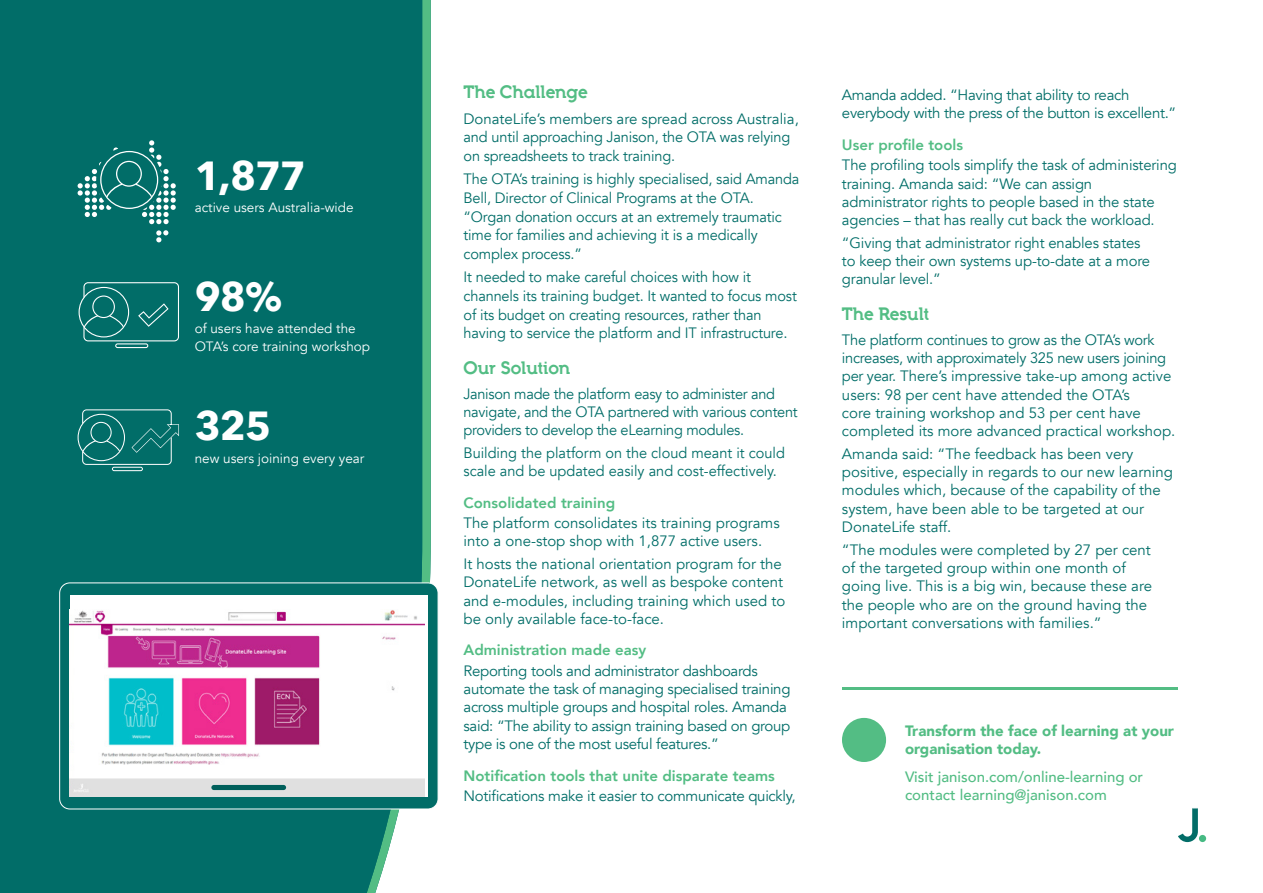
<style>
.page{position:relative;width:1263px;height:893px;background:#fff}
.page>*{position:absolute;margin:0;border:0;box-sizing:border-box;transform-origin:0 0}
.t1{font:700 40.5px "Avenir Next";letter-spacing:-.025em;color:#fff}
.t2{font:700 18px "Full Neue LC90";color:#53bd84}
.t3{font:15px/18.3px "Avenir";letter-spacing:-.01em;color:#016d68}
.t4{font:800 15px "Avenir";color:#53bd84}
.t5{font:500 15px/18.8px "Avenir";color:#53bd84}
.t6{font:900 15px/18.8px "Avenir";color:#53bd84}
.t7{font:13.5px/18px "Avenir";color:#fff}
</style>
<div class="page">
<div style="left:0;top:0;width:422px;height:893px;background:#016d68"></div>
<hr style="left:842px;top:687px;width:336px;height:3px;background:#53bd84">
<div style="left:842px;top:718px;width:44px;height:44px;background:#53bd84;border-radius:50%"></div>
<div style="left:1199px;top:835px;width:7px;height:7px;background:#46ba83;border-radius:50%"></div>
<svg style="left:1178px;top:808px;width:20px;height:34px"></svg>
<svg style="left:79px;top:282px;width:100px;height:66px;background:#1c7d78"></svg>
<svg style="left:112px;top:467px;width:31px;height:4px"></svg>
<hr style="left:113px;top:468px;width:29px;height:2px;background:#fff">
<svg style="left:78px;top:409px;width:101px;height:56px;background:#1a7b77"></svg>
<svg style="left:78px;top:140px;width:98px;height:102px;background:#22807b"></svg>
<div style="left:60px;top:583px;width:378px;height:226px;background:#016d68;border-radius:10px"></div>
<div style="left:59px;top:582px;width:379px;height:227px;border:1px solid #fff;border-radius:10px"></div>
<div style="left:70px;top:595px;width:357px;height:202px;background:#fff"></div>
<img style="left:70px;top:610px;width:354px;height:187px">
<div style="left:211px;top:785px;width:75px;height:5px;background:#005f5b;border-radius:3px"></div>
<h1 class="t1" style="left:195px;top:140px;width:113px">1,877</h1>
<p class="t7" style="left:195px;top:199px;width:160px">active users Australia-wide</p>
<h1 class="t1" style="left:195px;top:262px;width:89px">98%</h1>
<p class="t7" style="left:195px;top:320px;width:177px">of users have attended the<br>OTA’s core training workshop</p>
<h1 class="t1" style="left:195px;top:391px;width:78px">325</h1>
<p class="t7" style="left:195px;top:449px;width:171px">new users joining every year</p>
<p class="t2" style="left:463px;top:81px;width:126px">The Challenge</p>
<p class="t3" style="left:463px;top:109px;width:337px;line-height:18.8px">DonateLife’s members are spread across Australia, and until approaching Janison, the OTA was relying on spreadsheets to track training.</p>
<p class="t3" style="left:463px;top:170px;width:337px;line-height:18.8px">The OTA’s training is highly specialised, said Amanda Bell, Director of Clinical Programs at the OTA. “Organ donation occurs at an extremely traumatic time for families and achieving it is a medically complex process.”</p>
<p class="t3" style="left:463px;top:268px;width:335px;line-height:18.8px">It needed to make careful choices with how it channels its training budget. It wanted to focus most of its budget on creating resources, rather than having to service the platform and IT infrastructure.</p>
<p class="t2" style="left:463px;top:356px;width:108px">Our Solution</p>
<p class="t3" style="left:463px;top:385px;width:336px">Janison made the platform easy to administer and navigate, and the OTA partnered with various content providers to develop the eLearning modules.</p>
<p class="t3" style="left:463px;top:444px;width:323px">Building the platform on the cloud meant it could scale and be updated easily and cost-effectively.</p>
<p class="t4" style="left:463px;top:491px;width:153px">Consolidated training</p>
<p class="t3" style="left:463px;top:514px;width:318px">The platform consolidates its training programs into a one-stop shop with 1,877 active users.</p>
<p class="t3" style="left:463px;top:555px;width:323px">It hosts the national orientation program for the DonateLife network, as well as bespoke content and e-modules, including training which used to be only available face-to-face.</p>
<p class="t4" style="left:463px;top:638px;width:184px">Administration made easy</p>
<p class="t3" style="left:463px;top:662px;width:328px">Reporting tools and administrator dashboards automate the task of managing specialised training across multiple groups and hospital roles. Amanda said: “The ability to assign training based on group type is one of the most useful features.”</p>
<p class="t4" style="left:463px;top:764px;width:313px">Notification tools that unite disparate teams</p>
<p class="t3" style="left:463px;top:787px;width:333px">Notifications make it easier to communicate quickly,</p>
<p class="t3" style="left:842px;top:86px;width:336px">Amanda added. “Having that ability to reach everybody with the press of the button is excellent.”</p>
<p class="t4" style="left:842px;top:133px;width:123px">User profile tools</p>
<p class="t3" style="left:842px;top:156px;width:336px">The profiling tools simplify the task of administering training. Amanda said: “We can assign administrator rights to people based in the state agencies – that has really cut back the workload.</p>
<p class="t3" style="left:842px;top:234px;width:310px">“Giving that administrator right enables states to keep their own systems up-to-date at a more granular level.”</p>
<p class="t2" style="left:842px;top:302px;width:89px">The Result</p>
<p class="t3" style="left:842px;top:331px;width:335px">The platform continues to grow as the OTA’s work increases, with approximately 325 new users joining per year. There’s impressive take-up among active users: 98 per cent have attended the OTA’s<br>core training workshop and 53 per cent have completed its more advanced practical workshop.</p>
<p class="t3" style="left:842px;top:445px;width:333px">Amanda said: “The feedback has been very positive, especially in regards to our new learning modules which, because of the capability of the system, have been able to be targeted at our DonateLife staff.</p>
<p class="t3" style="left:842px;top:541px;width:312px">“The modules were completed by 27 per cent of the targeted group within one month of going live. This is a big win, because these are the people who are on the ground having the important conversations with families.”</p>
<p class="t6" style="left:905px;top:720px;width:271px">Transform the face of learning at your organisation today.</p>
<p class="t5" style="left:905px;top:766px;width:240px">Visit janison.com/online-learning or contact learning@janison.com</p>
</div>
